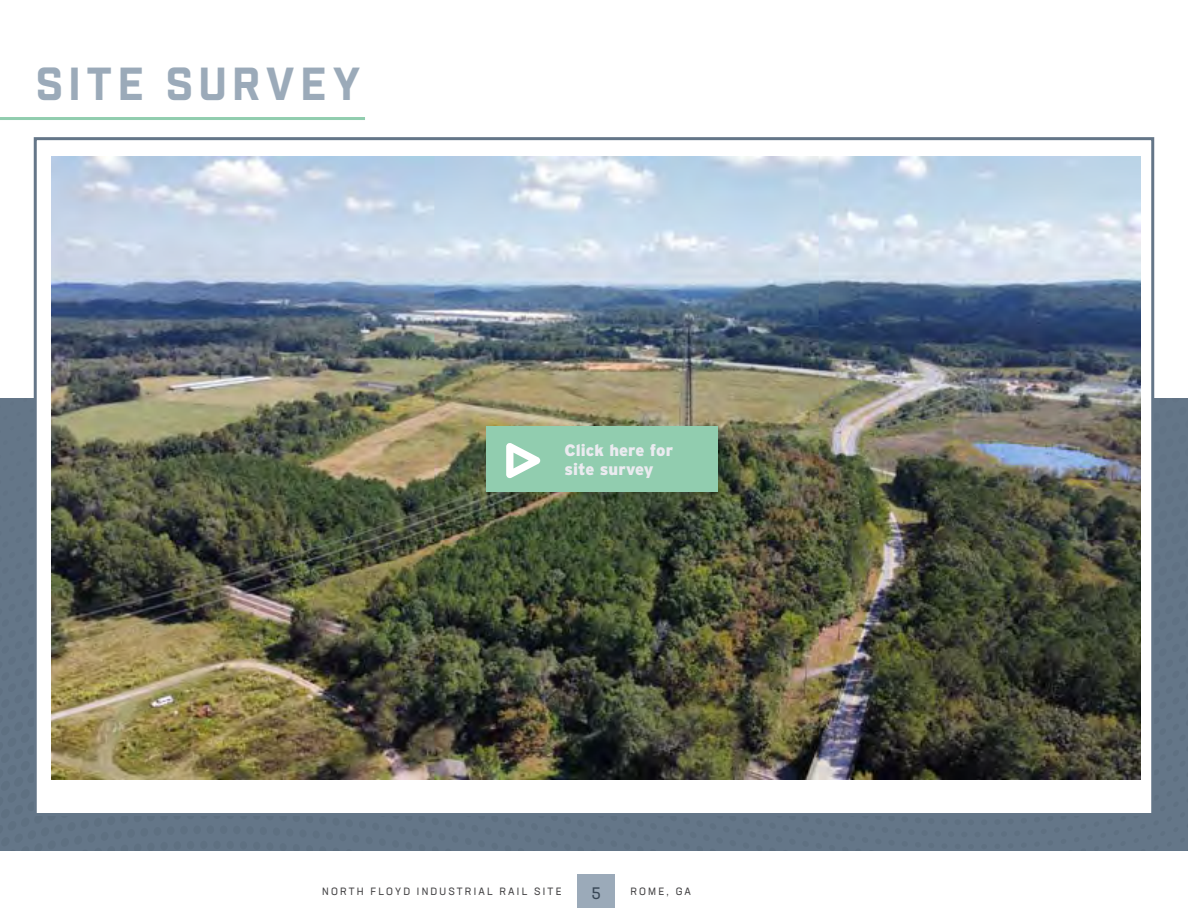
<style>
.page{position:relative;width:1188px;height:918px;background:#fff}
.page>*{position:absolute;margin:0;border:0;box-sizing:border-box;transform-origin:0 0}
.t1{font:45px "Industry Inc Base";letter-spacing:.11em;color:#9baab9}
.t2{font:900 16.5px/19.8px "Interstate";color:#ebebf0}
.t3{font:16.5px "Neusa Next Std Trial";color:#374655}
.t4{font:10.5px "Neusa Next Std Trial";letter-spacing:.21em;color:#414042}
</style>
<div class="page">
<div style="left:577px;top:874px;width:38px;height:34px;background:#9baab9"></div>
<div style="left:0;top:398px;width:1188px;height:452px;background:#647688"></div>
<hr style="left:0;top:117px;width:365px;height:3px;background:#91cdaf">
<div style="left:34px;top:137px;width:1120px;height:679px;background:#fff;border:3px solid #647688"></div>
<img style="left:52px;top:157px;width:1088px;height:623px">
<div style="left:487px;top:426px;width:231px;height:66px;background:#91cdaf"></div>
<svg style="left:506px;top:443px;width:34px;height:35px"></svg>
<h1 class="t1" style="left:35px;top:57px;width:326px">SITE SURVEY</h1>
<h2 class="t2" style="left:565px;top:440px;width:110px">Click here for site survey</h2>
<p class="t4" style="left:322px;top:887px;width:241px">NORTH FLOYD INDUSTRIAL RAIL SITE</p>
<h2 class="t3" style="left:592px;top:886px;width:11px">5</h2>
<p class="t4" style="left:631px;top:887px;width:62px">ROME, GA</p>
</div>
